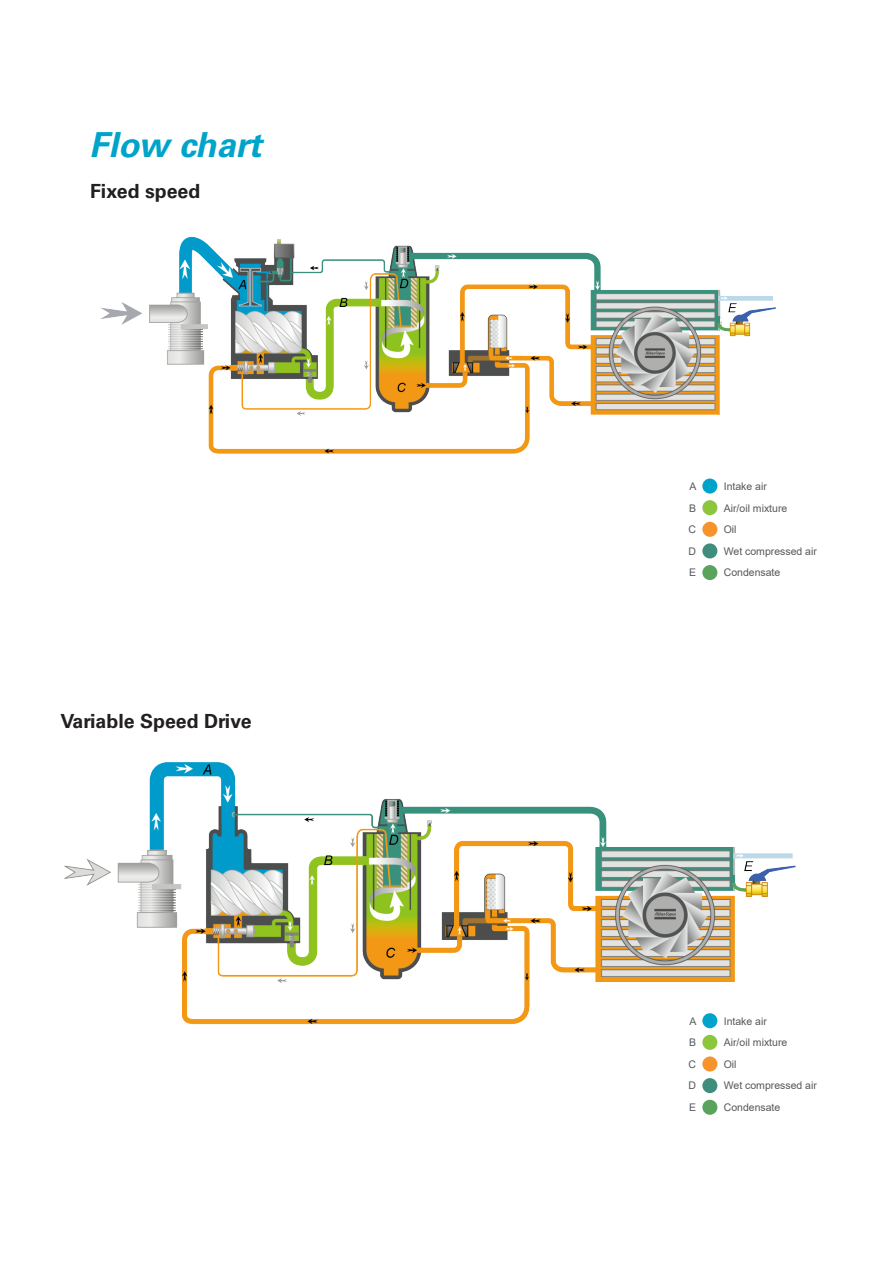
<style>
.page{position:relative;width:893px;height:1263px;background:#fff}
.page>*{position:absolute;margin:0;border:0;box-sizing:border-box;transform-origin:0 0}
.HEADLINE_level_1{font:italic 700 34.5px "Univers LT Std";color:#00a4ca}
.Subhead_level_02__BLACK{font:700 19.5px "Univers LT Std";color:#231f20}
.t1{font:10.5px "Arial";color:#57585a}
</style>
<div class="page">
<img style="left:101px;top:236px;width:675px;height:218px">
<img style="left:64px;top:762px;width:732px;height:279px">
<div style="left:702px;top:478px;width:15px;height:16px;background:#00a4ca;border-radius:50%"></div>
<div style="left:702px;top:1013px;width:15px;height:15px;background:#00a4ca;border-radius:50%"></div>
<div style="left:702px;top:500px;width:15px;height:15px;background:#8bc63e;border-radius:50%"></div>
<div style="left:702px;top:1035px;width:15px;height:15px;background:#8bc63e;border-radius:50%"></div>
<div style="left:702px;top:522px;width:15px;height:15px;background:#f7932c;border-radius:50%"></div>
<div style="left:702px;top:1056px;width:15px;height:15px;background:#f7932c;border-radius:50%"></div>
<div style="left:702px;top:543px;width:15px;height:15px;background:#3f8d7c;border-radius:50%"></div>
<div style="left:702px;top:1078px;width:15px;height:15px;background:#3f8d7c;border-radius:50%"></div>
<div style="left:702px;top:565px;width:15px;height:15px;background:#5aa35c;border-radius:50%"></div>
<div style="left:702px;top:1100px;width:15px;height:15px;background:#5aa35c;border-radius:50%"></div>
<p class="HEADLINE_level_1" style="left:89px;top:124px;width:174px">Flow chart</p>
<p class="Subhead_level_02__BLACK" style="left:90px;top:180px;width:112px">Fixed speed</p>
<p class="Subhead_level_02__BLACK" style="left:60px;top:709px;width:193px">Variable Speed Drive</p>
<p class="t1" style="left:690px;top:479px;width:9px">A</p>
<p class="t1" style="left:724px;top:479px;width:45px">Intake air</p>
<p class="t1" style="left:689px;top:501px;width:9px">B</p>
<p class="t1" style="left:724px;top:501px;width:65px">Air/oil mixture</p>
<p class="t1" style="left:688px;top:522px;width:9px">C</p>
<p class="t1" style="left:724px;top:522px;width:14px">Oil</p>
<p class="t1" style="left:688px;top:544px;width:9px">D</p>
<p class="t1" style="left:724px;top:544px;width:95px">Wet compressed air</p>
<p class="t1" style="left:689px;top:565px;width:9px">E</p>
<p class="t1" style="left:724px;top:565px;width:58px">Condensate</p>
<p class="t1" style="left:690px;top:1014px;width:9px">A</p>
<p class="t1" style="left:724px;top:1014px;width:45px">Intake air</p>
<p class="t1" style="left:689px;top:1035px;width:9px">B</p>
<p class="t1" style="left:724px;top:1035px;width:65px">Air/oil mixture</p>
<p class="t1" style="left:688px;top:1057px;width:9px">C</p>
<p class="t1" style="left:724px;top:1057px;width:14px">Oil</p>
<p class="t1" style="left:688px;top:1078px;width:9px">D</p>
<p class="t1" style="left:724px;top:1078px;width:95px">Wet compressed air</p>
<p class="t1" style="left:689px;top:1100px;width:9px">E</p>
<p class="t1" style="left:724px;top:1100px;width:58px">Condensate</p>
</div>
